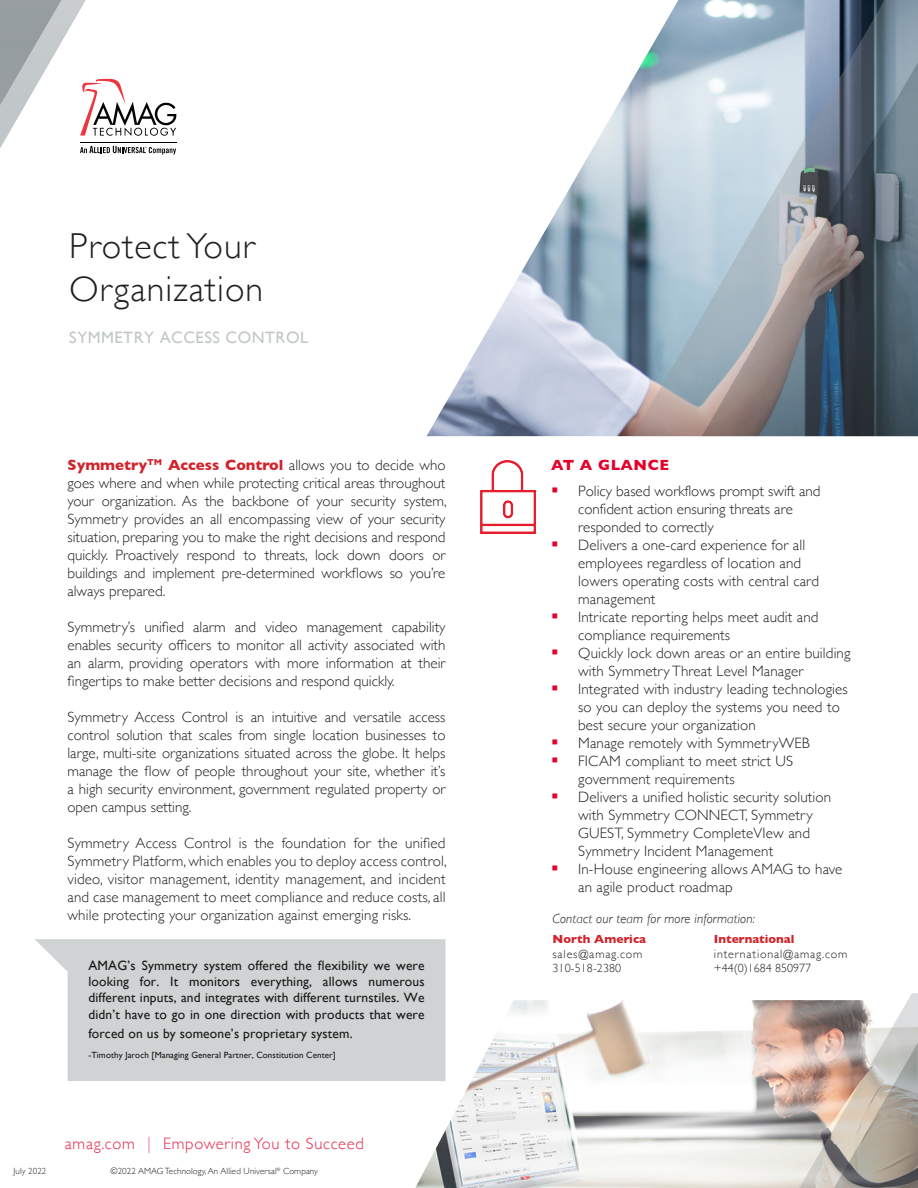
<style>
.page{position:relative;width:918px;height:1188px;background:#fff}
.page>*{position:absolute;margin:0;border:0;box-sizing:border-box;transform-origin:0 0}
.t1{font:300 36px/43.2px "Gill Sans";letter-spacing:.03em;color:#231f20}
.t2{font:300 16.5px "Gill Sans";letter-spacing:.04em;color:#e8264b}
.t3{font:16.5px "Gill Sans";letter-spacing:.03em;color:#c1c6c8}
.t4{font:300 15px/18px "Gill Sans";letter-spacing:.01em;color:#231f20}
.t5{font:700 15px "Gill Sans";letter-spacing:.04em;color:#e3002b}
.t6{font:13.5px/16.2px "Gill Sans";letter-spacing:.01em;color:#231f20;text-align:justify}
.t7{font:italic 300 13.5px "Gill Sans";letter-spacing:.01em;color:#231f20}
.t8{font:300 12px "Gill Sans";letter-spacing:.065em;color:#231f20}
.t9{font:700 12px "Gill Sans";color:#d1232a}
.t10{font:300 12px "Gill Sans";color:#231f20}
.t11{font:300 12px "Gill Sans";letter-spacing:.01em;color:#231f20}
.t12{font:9px "Gill Sans";letter-spacing:.01em;color:#231f20}
.t13{font:300 9px "Gill Sans";letter-spacing:.01em;color:#231f20}
.s1{font-weight:700;color:#d1232a}
</style>
<div class="page">
<svg style="left:0;top:0;width:177px;height:155px"></svg>
<svg style="left:35px;top:939px;width:411px;height:142px;fill:#d0d3d3"></svg>
<img style="left:427px;top:79px;width:206px;height:357px">
<svg style="left:633px;top:0;width:285px;height:436px"></svg>
<svg style="left:702px;top:39px;width:216px;height:397px"></svg>
<img style="left:480px;top:460px;width:56px;height:74px">
<img style="left:415px;top:1000px;width:367px;height:188px">
<svg style="left:782px;top:993px;width:136px;height:195px"></svg>
<h1 class="t1" style="left:69px;top:223px;width:195px">Protect Your<br>Organization</h1>
<p class="t3" style="left:69px;top:328px;width:240px">SYMMETRY ACCESS CONTROL</p>
<p class="t4" style="left:68px;top:456px;width:381px;text-align:justify"><span class="s1">Symmetry</span><sup>TM</sup> <span class="s1">Access Control</span> allows you to decide who goes where and when while protecting critical areas throughout your organization. As the backbone of your security system, Symmetry provides an all encompassing view of your security situation, preparing you to make the right decisions and respond quickly. Proactively respond to threats, lock down doors or</p>
<p class="t4" style="left:68px;top:564px;width:379px">buildings and implement pre-determined workflows so you’re</p>
<p class="t4" style="left:68px;top:582px;width:99px">always prepared.</p>
<p class="t4" style="left:68px;top:618px;width:380px">Symmetry’s unified alarm and video management capability enables security officers to monitor all activity associated with</p>
<p class="t4" style="left:68px;top:654px;width:379px">an alarm, providing operators with more information at their</p>
<p class="t4" style="left:68px;top:672px;width:329px">fingertips to make better decisions and respond quickly.</p>
<p class="t4" style="left:68px;top:708px;width:380px;text-align:justify">Symmetry Access Control is an intuitive and versatile access control solution that scales from single location businesses to large, multi-site organizations situated across the globe. It helps</p>
<p class="t4" style="left:68px;top:762px;width:379px">manage the flow of people throughout your site, whether it’s</p>
<p class="t4" style="left:68px;top:780px;width:380px">a high security environment, government regulated property or open campus setting.</p>
<p class="t4" style="left:68px;top:834px;width:380px">Symmetry Access Control is the foundation for the unified</p>
<p class="t4" style="left:68px;top:852px;width:381px;text-align:justify">Symmetry Platform, which enables you to deploy access control, video, visitor management, identity management, and incident and case management to meet compliance and reduce costs, all while protecting your organization against emerging risks.</p>
<p class="t6" style="left:88px;top:957px;width:338px">AMAG’s Symmetry system offered the flexibility we were looking for. It monitors everything, allows numerous different inputs, and integrates with different turnstiles. We didn’t have to go in one direction with products that were</p>
<p class="t6" style="left:88px;top:1026px;width:266px">forced on us by someone’s proprietary system.</p>
<p class="t12" style="left:88px;top:1050px;width:249px">-Timothy Jaroch [Managing General Partner, Constitution Center]</p>
<p class="t2" style="left:65px;top:1131px;width:300px">amag.com ︱ Empowering You to Succeed</p>
<p class="t13" style="left:14px;top:1164px;width:34px">July 2022</p>
<p class="t13" style="left:110px;top:1164px;width:209px">©2022 AMAG Technology, An Allied Universal<sup>®</sup> Company</p>
<p class="t5" style="left:551px;top:454px;width:120px">AT A GLANCE</p>
<p class="t4" style="left:578px;top:481px;width:244px">Policy based workflows prompt swift and confident action ensuring threats are responded to correctly<br>Delivers a one-card experience for all employees regardless of location and lowers operating costs with central card management</p>
<p class="t4" style="left:578px;top:607px;width:242px">Intricate reporting helps meet audit and compliance requirements</p>
<p class="t4" style="left:578px;top:643px;width:274px">Quickly lock down areas or an entire building with Symmetry Threat Level Manager</p>
<p class="t4" style="left:578px;top:679px;width:271px">Integrated with industry leading technologies so you can deploy the systems you need to best secure your organization</p>
<p class="t4" style="left:578px;top:733px;width:233px">Manage remotely with SymmetryWEB</p>
<p class="t4" style="left:578px;top:751px;width:216px">FICAM compliant to meet strict US government requirements</p>
<p class="t4" style="left:578px;top:787px;width:254px">Delivers a unified holistic security solution</p>
<p class="t4" style="left:578px;top:805px;width:236px">with Symmetry CONNECT, Symmetry<br>GUEST, Symmetry CompleteVIew and<br>Symmetry Incident Management</p>
<p class="t4" style="left:578px;top:859px;width:266px">In-House engineering allows AMAG to have an agile product roadmap</p>
<p class="t7" style="left:552px;top:911px;width:204px">Contact our team for more information:</p>
<p class="t9" style="left:552px;top:930px;width:95px">North America</p>
<p class="t9" style="left:714px;top:930px;width:82px">International</p>
<p class="t8" style="left:552px;top:944px;width:91px">sales@amag.com</p>
<p class="t8" style="left:714px;top:944px;width:135px">international@amag.com</p>
<p class="t11" style="left:552px;top:959px;width:70px">310-518-2380</p>
<p class="t10" style="left:714px;top:959px;width:99px">+44(0)1684 850977</p>
</div>
